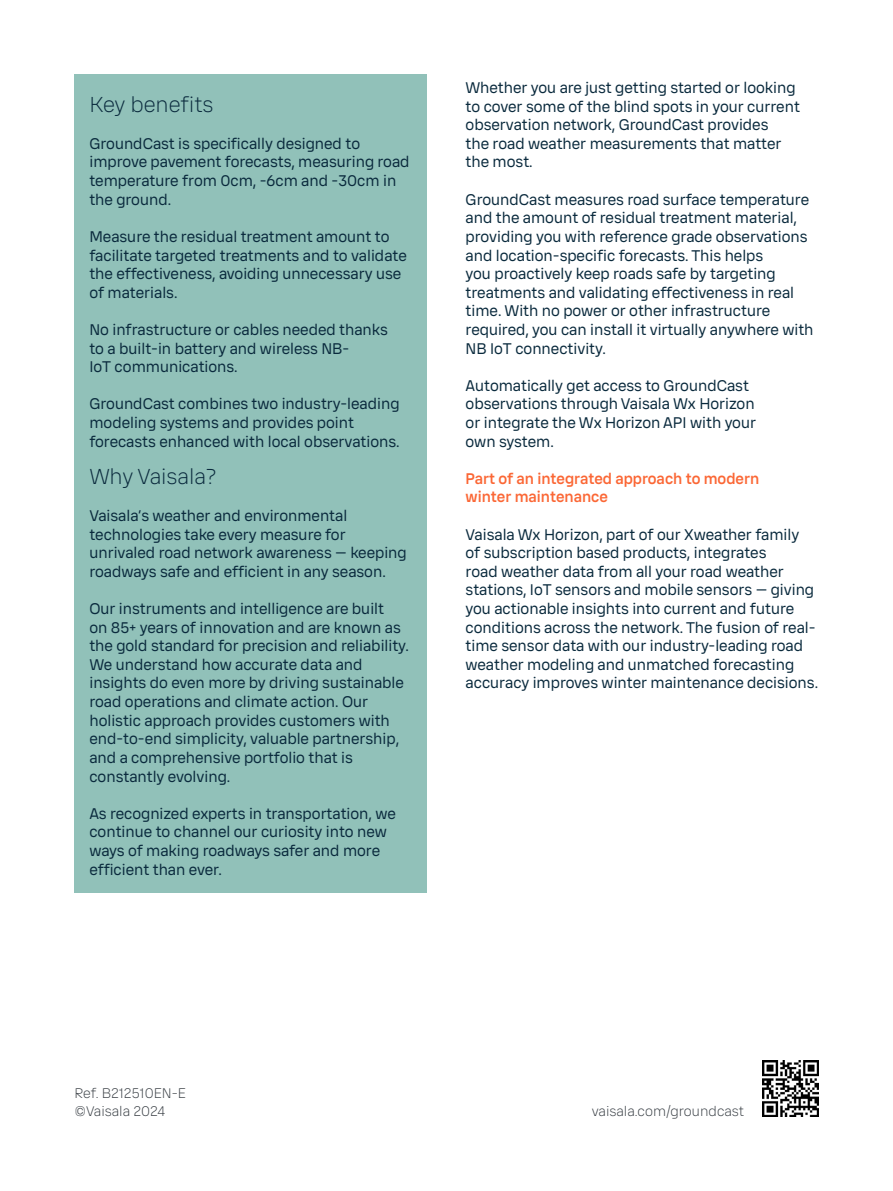
<style>
.page{position:relative;width:893px;height:1191px;background:#fff}
.page>*{position:absolute;margin:0;border:0;box-sizing:border-box;transform-origin:0 0}
.t1{font:300 21px "Vaisala Sans";color:#0a2a3d}
.t2{font:15px/18.6px "Vaisala Sans";color:#0a2a3d}
.t3{font:500 15px/18.6px "Vaisala Sans";color:#fb6735}
.t4{font:300 13.5px/18.6px "Vaisala Sans";color:#343a40}
</style>
<div class="page">
<img style="left:763px;top:1060px;width:56px;height:56px">
<div style="left:74px;top:74px;width:353px;height:819px;background:#91c1b9"></div>
<h1 class="t1" style="left:89px;top:90px;width:126px">Key benefits</h1>
<p class="t2" style="left:89px;top:134px;width:322px">GroundCast is specifically designed to improve pavement forecasts, measuring road temperature from 0cm, -6cm and -30cm in the ground.</p>
<p class="t2" style="left:89px;top:227px;width:319px">Measure the residual treatment amount to facilitate targeted treatments and to validate the effectiveness, avoiding unnecessary use of materials.</p>
<p class="t2" style="left:89px;top:320px;width:300px">No infrastructure or cables needed thanks to a built-in battery and wireless NB-<br>IoT communications.</p>
<p class="t2" style="left:89px;top:394px;width:312px">GroundCast combines two industry-leading modeling systems and provides point forecasts enhanced with local observations.</p>
<h1 class="t1" style="left:89px;top:462px;width:129px">Why Vaisala?</h1>
<p class="t2" style="left:89px;top:506px;width:319px">Vaisala’s weather and environmental technologies take every measure for unrivaled road network awareness — keeping roadways safe and efficient in any season.</p>
<p class="t2" style="left:89px;top:599px;width:321px">Our instruments and intelligence are built<br>on 85+ years of innovation and are known as the gold standard for precision and reliability.<br>We understand how accurate data and insights do even more by driving sustainable road operations and climate action. Our holistic approach provides customers with end-to-end simplicity, valuable partnership, and a comprehensive portfolio that is constantly evolving.</p>
<p class="t2" style="left:89px;top:803px;width:308px">As recognized experts in transportation, we continue to channel our curiosity into new ways of making roadways safer and more efficient than ever.</p>
<p class="t2" style="left:466px;top:78px;width:336px">Whether you are just getting started or looking to cover some of the blind spots in your current observation network, GroundCast provides<br>the road weather measurements that matter the most.</p>
<p class="t2" style="left:466px;top:189px;width:349px">GroundCast measures road surface temperature and the amount of residual treatment material, providing you with reference grade observations and location-specific forecasts. This helps<br>you proactively keep roads safe by targeting treatments and validating effectiveness in real time. With no power or other infrastructure required, you can install it virtually anywhere with NB IoT connectivity.</p>
<p class="t2" style="left:466px;top:375px;width:292px">Automatically get access to GroundCast observations through Vaisala Wx Horizon or integrate the Wx Horizon API with your own system.</p>
<p class="t3" style="left:466px;top:468px;width:295px">Part of an integrated approach to modern winter maintenance</p>
<p class="t2" style="left:466px;top:524px;width:354px">Vaisala Wx Horizon, part of our Xweather family<br>of subscription based products, integrates<br>road weather data from all your road weather stations, IoT sensors and mobile sensors — giving you actionable insights into current and future conditions across the network. The fusion of real&shy;time sensor data with our industry-leading road weather modeling and unmatched forecasting accuracy improves winter maintenance decisions.</p>
<p class="t4" style="left:74px;top:1083px;width:113px">Ref. B212510EN-E ©Vaisala 2024</p>
<p class="t4" style="left:592px;top:1101px;width:154px">vaisala.com/groundcast</p>
</div>
